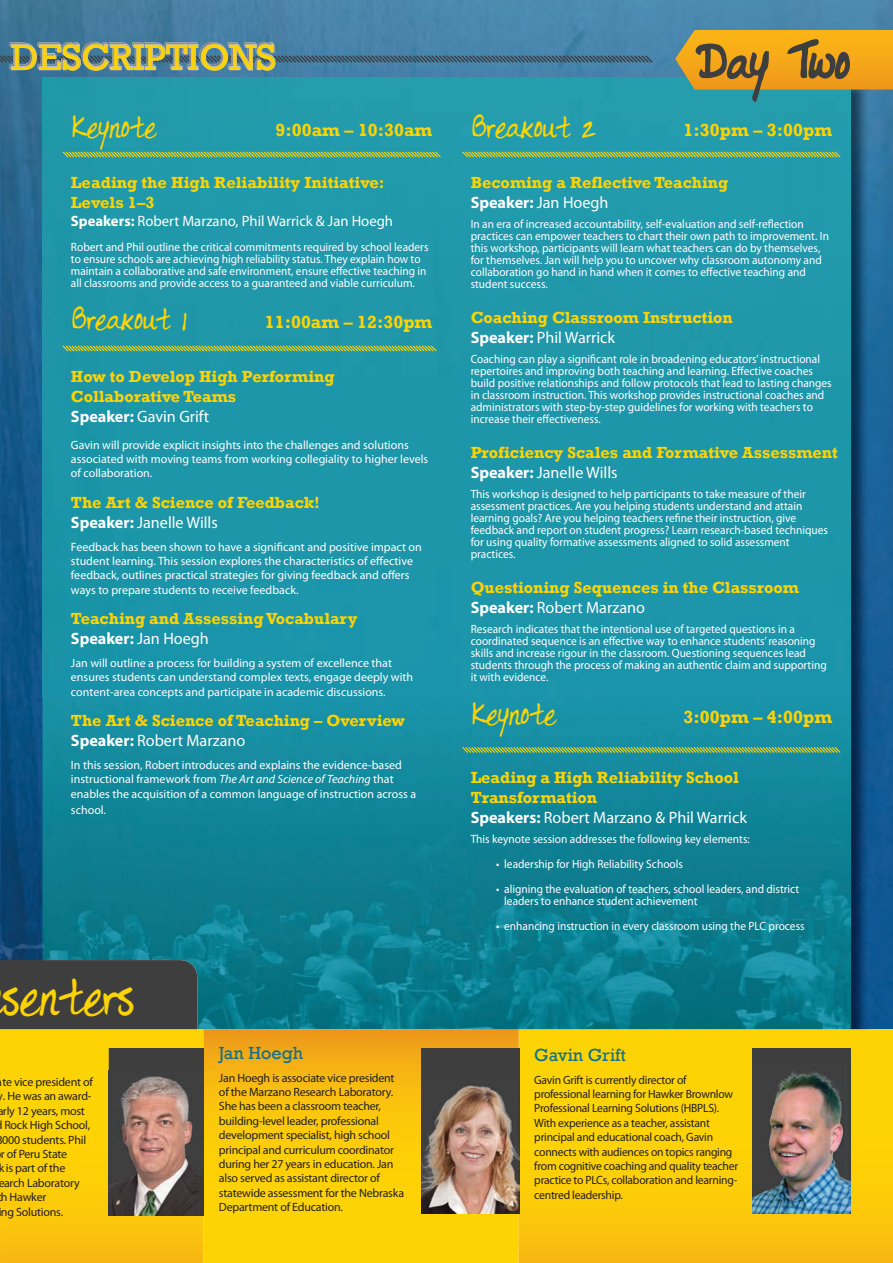
<style>
.page{position:relative;width:893px;height:1263px;background:#fff}
.page>*{position:absolute;margin:0;border:0;box-sizing:border-box;transform-origin:0 0}
.t1{font:40.5px "Lisa SS";color:#fed304}
.t2{font:39.9px "Lisa SS";color:#3e3e3f}
.t3{font:37.5px "Rockwell";color:#fed304}
.t4{font:24px "Lisa SS";color:#fed304}
.t5{font:700 18px "Rockwell";color:#fed304}
.t6{font:18px "Rockwell";color:#12708a}
.t7{font:700 16.5px/19.8px "Rockwell";color:#fed304}
.t8{font:16.5px "Myriad Pro";color:#fff}
.t9{font:700 16.5px "Myriad Pro";color:#fff}
.t10{font:15px "Myriad Pro";color:#fff}
.t11{font:12px/12px "Myriad Pro";color:#fff;scale:.95 1}
.t12{font:12px/14.4px "Myriad Pro";letter-spacing:-.02em;color:#231f20}
.t13{font:12px/14.4px "Myriad Pro";color:#fff}
.s1{font-weight:700}
.s2{font-weight:400}
.s3{font-style:italic}
</style>
<div class="page">
<img style="left:1px;top:0;width:892px;height:1029px">
<img style="left:0;top:0;width:1px;height:698px">
<img style="left:850px;top:103px;width:19px;height:926px">
<div style="left:43px;top:78px;width:807px;height:620px;background:#1e96aa"></div>
<img style="left:0;top:698px;width:43px;height:262px">
<img style="left:43px;top:698px;width:430px;height:284px">
<img style="left:473px;top:698px;width:377px;height:331px">
<img style="left:198px;top:982px;width:276px;height:47px">
<div style="left:0;top:960px;width:198px;height:69px;background:#3e3e3f"></div>
<svg style="left:675px;top:20px;width:218px;height:83px;background:#a89649"></svg>
<svg style="left:61px;top:150px;width:381px;height:9px;background:#62aa78"></svg>
<svg style="left:61px;top:344px;width:377px;height:9px;background:#60a876"></svg>
<svg style="left:461px;top:150px;width:381px;height:9px;background:#63ab7a"></svg>
<svg style="left:461px;top:746px;width:381px;height:8px;background:#65a46b"></svg>
<svg style="left:0;top:42px;width:654px;height:29px;background:#5784a1"></svg>
<svg style="left:0;top:1029px;width:203px;height:234px;background:#faca08"></svg>
<svg style="left:203px;top:1029px;width:316px;height:234px;background:#f9c30b"></svg>
<svg style="left:519px;top:1029px;width:374px;height:234px;background:#fbcb08"></svg>
<div style="left:109px;top:1048px;width:94px;height:167px;background:#3e3e3f"></div>
<img style="left:109px;top:1076px;width:94px;height:139px">
<div style="left:421px;top:1048px;width:98px;height:165px;background:#3e3e3f"></div>
<img style="left:421px;top:1085px;width:98px;height:128px">
<div style="left:752px;top:1048px;width:98px;height:165px;background:#3e3e3f"></div>
<img style="left:752px;top:1071px;width:98px;height:142px">
<h3 class="t3" style="left:11px;top:36px;width:267px">DESCRIPTIONS</h3>
<h3 class="t4" style="left:71px;top:114px;width:86px">Keynote</h3>
<h3 class="t5" style="left:275px;top:119px;width:158px">9:00am – 10:30am</h3>
<h3 class="t7" style="left:71px;top:173px;width:315px">Leading the High Reliability Initiative:<br>Levels 1–3</h3>
<p class="t10" style="left:71px;top:215px;width:324px"><span class="s1">Speakers:</span> Robert Marzano, Phil Warrick &amp; Jan Hoegh</p>
<p class="t11" style="left:71px;top:241px;width:378px">Robert and Phil outline the critical commitments required by school leaders to ensure schools are achieving high reliability status. They explain how to maintain a collaborative and safe environment, ensure effective teaching in all classrooms and provide access to a guaranteed and viable curriculum.</p>
<h3 class="t4" style="left:71px;top:306px;width:117px">Breakout 1</h3>
<h3 class="t5" style="left:265px;top:311px;width:169px">11:00am – 12:30pm</h3>
<h3 class="t7" style="left:71px;top:366px;width:265px">How to Develop High Performing<br>Collaborative Teams</h3>
<h3 class="t8" style="left:71px;top:410px;width:140px"><span class="s1">Speaker:</span> Gavin Grift</h3>
<p class="t13" style="left:71px;top:438px;width:359px">Gavin will provide explicit insights into the challenges and solutions associated with moving teams from working collegiality to higher levels of collaboration.</p>
<h3 class="t7" style="left:71px;top:492px;width:251px">The Art &amp; Science of Feedback!</h3>
<h3 class="t8" style="left:71px;top:516px;width:148px"><span class="s1">Speaker:</span> Janelle Wills</h3>
<p class="t13" style="left:71px;top:540px;width:352px">Feedback has been shown to have a significant and positive impact on student learning. This session explores the characteristics of effective feedback, outlines practical strategies for giving feedback and offers ways to prepare students to receive feedback.</p>
<h3 class="t7" style="left:71px;top:609px;width:288px">Teaching and Assessing Vocabulary</h3>
<h3 class="t9" style="left:71px;top:632px;width:139px">Speaker: <span class="s2">Jan Hoegh</span></h3>
<p class="t13" style="left:71px;top:657px;width:344px">Jan will outline a process for building a system of excellence that ensures students can understand complex texts, engage deeply with content-area concepts and participate in academic discussions.</p>
<h3 class="t7" style="left:71px;top:711px;width:335px">The Art &amp; Science of Teaching – Overview</h3>
<h3 class="t8" style="left:71px;top:734px;width:176px"><span class="s1">Speaker:</span> Robert Marzano</h3>
<p class="t13" style="left:71px;top:759px;width:347px">In this session, Robert introduces and explains the evidence-based instructional framework from <span class="s3">The Art and Science of Teaching</span> that enables the acquisition of a common language of instruction across a</p>
<p class="t13" style="left:71px;top:804px;width:37px">school.</p>
<h1 class="t1" style="left:2px;top:974px;width:134px">senters</h1>
<p class="t12" style="left:2px;top:1076px;width:92px">te vice president of</p>
<p class="t12" style="left:-2px;top:1090px;width:95px">y. He was an award-</p>
<p class="t12" style="left:-3px;top:1104px;width:89px">arly 12 years, most</p>
<p class="t12" style="left:4px;top:1119px;width:87px">Rock High School,</p>
<p class="t12" style="left:2px;top:1133px;width:85px">000 students. Phil</p>
<p class="t12" style="left:1px;top:1148px;width:68px">r of Peru State</p>
<p class="t12" style="left:-2px;top:1162px;width:69px">k is part of the</p>
<p class="t12" style="left:-2px;top:1176px;width:83px">earch Laboratory</p>
<p class="t12" style="left:1px;top:1191px;width:47px">h Hawker</p>
<p class="t12" style="left:1px;top:1205px;width:64px">ng Solutions.</p>
<h3 class="t6" style="left:219px;top:1042px;width:86px">Jan Hoegh</h3>
<p class="t12" style="left:219px;top:1071px;width:187px">Jan Hoegh is associate vice president of the Marzano Research Laboratory.<br>She has been a classroom teacher, building-level leader, professional development specialist, high school principal and curriculum coordinator during her 27 years in education. Jan also served as assistant director of statewide assessment for the Nebraska Department of Education.</p>
<h2 class="t2" style="left:694px;top:40px;width:157px">Day Two</h2>
<h3 class="t4" style="left:471px;top:114px;width:127px">Breakout 2</h3>
<h3 class="t5" style="left:684px;top:119px;width:150px">1:30pm – 3:00pm</h3>
<h3 class="t7" style="left:471px;top:173px;width:259px">Becoming a Reflective Teaching</h3>
<h3 class="t9" style="left:471px;top:196px;width:139px">Speaker: <span class="s2">Jan Hoegh</span></h3>
<p class="t11" style="left:471px;top:219px;width:379px">In an era of increased accountability, self-evaluation and self-reflection practices can empower teachers to chart their own path to improvement. In this workshop, participants will learn what teachers can do by themselves, for themselves. Jan will help you to uncover why classroom autonomy and collaboration go hand in hand when it comes to effective teaching and student success.</p>
<h3 class="t7" style="left:471px;top:307px;width:264px">Coaching Classroom Instruction</h3>
<h3 class="t8" style="left:471px;top:331px;width:146px"><span class="s1">Speaker:</span> Phil Warrick</h3>
<p class="t11" style="left:471px;top:354px;width:382px">Coaching can play a significant role in broadening educators’ instructional repertoires and improving both teaching and learning. Effective coaches build positive relationships and follow protocols that lead to lasting changes in classroom instruction. This workshop provides instructional coaches and administrators with step-by-step guidelines for working with teachers to increase their effectiveness.</p>
<h3 class="t7" style="left:471px;top:442px;width:368px">Proficiency Scales and Formative Assessment</h3>
<h3 class="t8" style="left:471px;top:466px;width:148px"><span class="s1">Speaker:</span> Janelle Wills</h3>
<p class="t11" style="left:471px;top:489px;width:378px">This workshop is designed to help participants to take measure of their assessment practices. Are you helping students understand and attain learning goals? Are you helping teachers refine their instruction, give feedback and report on student progress? Learn research-based techniques for using quality formative assessments aligned to solid assessment practices.</p>
<h3 class="t7" style="left:471px;top:577px;width:330px">Questioning Sequences in the Classroom</h3>
<h3 class="t8" style="left:471px;top:601px;width:176px"><span class="s1">Speaker:</span> Robert Marzano</h3>
<p class="t11" style="left:471px;top:624px;width:376px">Research indicates that the intentional use of targeted questions in a coordinated sequence is an effective way to enhance students’ reasoning skills and increase rigour in the classroom. Questioning sequences lead students through the process of making an authentic claim and supporting it with evidence.</p>
<h3 class="t4" style="left:471px;top:700px;width:86px">Keynote</h3>
<h3 class="t5" style="left:684px;top:706px;width:150px">3:00pm – 4:00pm</h3>
<h3 class="t7" style="left:471px;top:768px;width:270px">Leading a High Reliability School<br>Transformation</h3>
<h3 class="t8" style="left:471px;top:811px;width:278px"><span class="s1">Speakers:</span> Robert Marzano &amp; Phil Warrick</h3>
<p class="t11" style="left:471px;top:834px;width:295px">This keynote session addresses the following key elements:</p>
<p class="t11" style="left:496px;top:859px;width:198px">• leadership for High Reliability Schools</p>
<p class="t11" style="left:504px;top:884px;width:312px;text-indent:-8px">• aligning the evaluation of teachers, school leaders, and district leaders to enhance student achievement</p>
<p class="t11" style="left:496px;top:921px;width:326px">• enhancing instruction in every classroom using the PLC process</p>
<h3 class="t6" style="left:534px;top:1044px;width:93px">Gavin Grift</h3>
<p class="t12" style="left:534px;top:1073px;width:205px">Gavin Grift is currently director of professional learning for Hawker Brownlow Professional Learning Solutions (HBPLS).<br>With experience as a teacher, assistant principal and educational coach, Gavin connects with audiences on topics ranging from cognitive coaching and quality teacher practice to PLCs, collaboration and learning&shy;centred leadership.</p>
</div>
